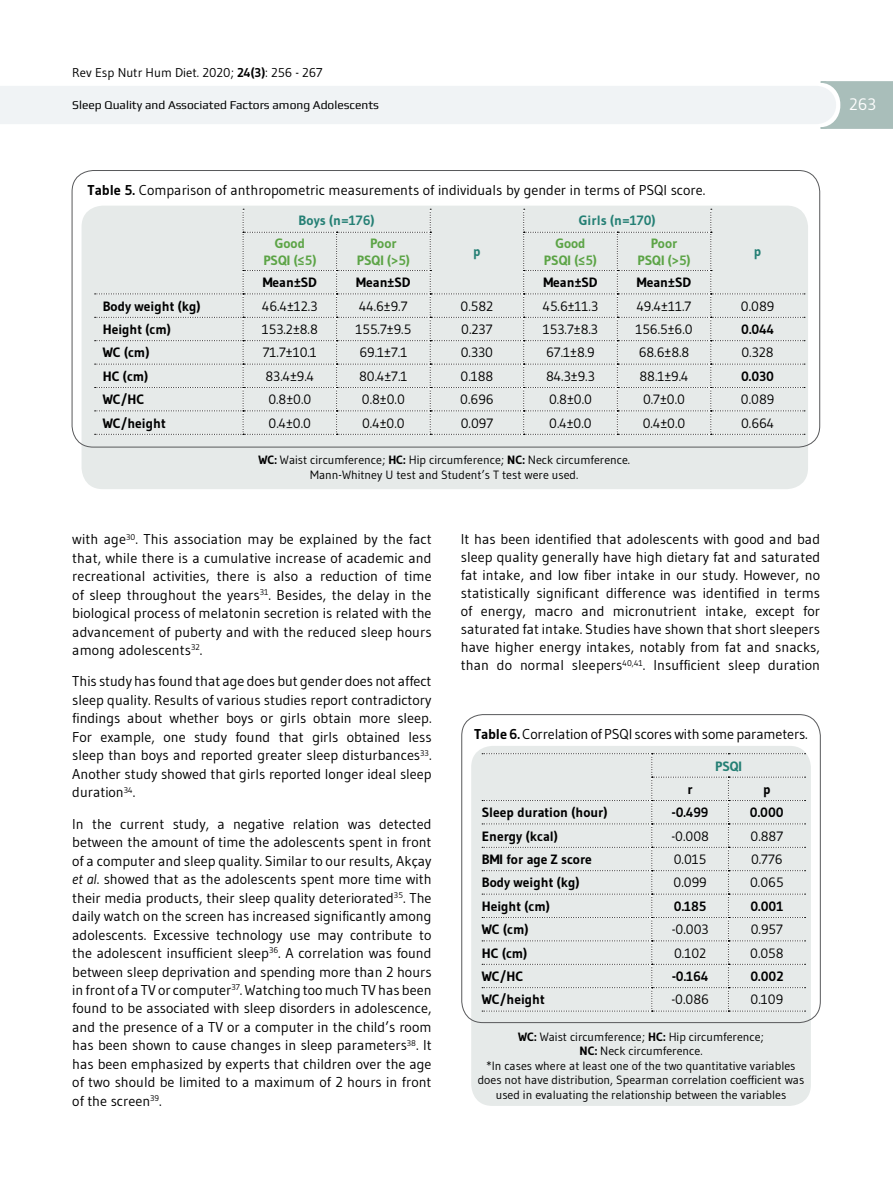
<style>
.page{position:relative;width:893px;height:1191px;background:#fff}
.page>*{position:absolute;margin:0;border:0;box-sizing:border-box;transform-origin:0 0}
.t1{font:16.5px "Gudea";color:#fff}
.t2{font:14.25px/18.5px "Gudea";color:#000;text-align:justify}
.t3{font:13.5px "Gudea";color:#000}
.t4{font:700 13.5px "Gudea";color:#000}
.t5{font:700 13.5px/16.2px "Gudea";color:#5ca446;text-align:center}
.t6{font:700 13.5px "Gudea";color:#247f74}
.t7{font:12.75px "Gudea";color:#000}
.t8{font:12px/14.4px "Gudea";color:#000;text-align:center}
.t9{font:12px "Play";color:#000}
.s1{font-weight:700}
.s2{font-style:italic}
</style>
<div class="page">
<svg style="left:0;top:81px;width:893px;height:48px"></svg>
<div style="left:82px;top:206px;width:726px;height:283px;background:#e6eae9;border-radius:21px"></div>
<svg style="left:95px;top:209px;width:710px;height:226px"></svg>
<div style="left:471px;top:746px;width:340px;height:360px;background:#e6eae9;border-radius:21px"></div>
<div style="left:461px;top:714px;width:360px;height:309px;border:1px solid #58595b;border-radius:21px"></div>
<svg style="left:482px;top:753px;width:323px;height:258px"></svg>
<p class="t7" style="left:72px;top:65px;width:252px">Rev Esp Nutr Hum Diet. 2020; <span class="s1">24(3)</span>: 256 - 267</p>
<p class="t9" style="left:72px;top:97px;width:308px">Sleep Quality and Associated Factors among Adolescents</p>
<p class="t1" style="left:849px;top:94px;width:28px">263</p>
<p class="t2" style="left:88px;top:180px;width:619px"><span class="s1">Table 5.</span> Comparison of anthropometric measurements of individuals by gender in terms of PSQI score.</p>
<p class="t6" style="left:299px;top:212px;width:77px">Boys (n=176)</p>
<p class="t6" style="left:473px;top:243px;width:9px">p</p>
<p class="t6" style="left:579px;top:212px;width:78px">Girls (n=170)</p>
<p class="t5" style="left:263px;top:235px;width:55px">Good<br>PSQI (≤5)</p>
<p class="t5" style="left:357px;top:235px;width:55px">Poor<br>PSQI (&gt;5)</p>
<p class="t5" style="left:544px;top:235px;width:55px">Good<br>PSQI (≤5)</p>
<p class="t5" style="left:637px;top:235px;width:55px">Poor<br>PSQI (&gt;5)</p>
<p class="t4" style="left:263px;top:274px;width:56px">Mean±SD</p>
<p class="t4" style="left:356px;top:274px;width:56px">Mean±SD</p>
<p class="t4" style="left:543px;top:274px;width:56px">Mean±SD</p>
<p class="t4" style="left:637px;top:274px;width:56px">Mean±SD</p>
<p class="t6" style="left:754px;top:243px;width:9px">p</p>
<p class="t4" style="left:103px;top:297px;width:99px">Body weight (kg)</p>
<p class="t3" style="left:262px;top:297px;width:57px">46.4±12.3</p>
<p class="t3" style="left:359px;top:297px;width:50px">44.6±9.7</p>
<p class="t3" style="left:461px;top:297px;width:34px">0.582</p>
<p class="t3" style="left:543px;top:297px;width:57px">45.6±11.3</p>
<p class="t3" style="left:637px;top:297px;width:56px">49.4±11.7</p>
<p class="t3" style="left:741px;top:297px;width:35px">0.089</p>
<p class="t4" style="left:103px;top:321px;width:70px">Height (cm)</p>
<p class="t3" style="left:262px;top:321px;width:57px">153.2±8.8</p>
<p class="t3" style="left:356px;top:321px;width:57px">155.7±9.5</p>
<p class="t3" style="left:461px;top:321px;width:33px">0.237</p>
<p class="t3" style="left:543px;top:321px;width:57px">153.7±8.3</p>
<p class="t3" style="left:635px;top:321px;width:59px">156.5±6.0</p>
<p class="t4" style="left:741px;top:321px;width:34px">0.044</p>
<p class="t4" style="left:103px;top:344px;width:48px">WC (cm)</p>
<p class="t3" style="left:263px;top:344px;width:56px">71.7±10.1</p>
<p class="t3" style="left:359px;top:344px;width:49px">69.1±7.1</p>
<p class="t3" style="left:461px;top:344px;width:34px">0.330</p>
<p class="t3" style="left:546px;top:344px;width:50px">67.1±8.9</p>
<p class="t3" style="left:639px;top:344px;width:52px">68.6±8.8</p>
<p class="t3" style="left:741px;top:344px;width:34px">0.328</p>
<p class="t4" style="left:103px;top:368px;width:47px">HC (cm)</p>
<p class="t3" style="left:265px;top:368px;width:50px">83.4±9.4</p>
<p class="t3" style="left:359px;top:368px;width:50px">80.4±7.1</p>
<p class="t3" style="left:460px;top:368px;width:34px">0.188</p>
<p class="t3" style="left:546px;top:368px;width:50px">84.3±9.3</p>
<p class="t3" style="left:639px;top:368px;width:51px">88.1±9.4</p>
<p class="t4" style="left:741px;top:368px;width:35px">0.030</p>
<p class="t4" style="left:103px;top:391px;width:43px">WC/HC</p>
<p class="t3" style="left:268px;top:391px;width:44px">0.8±0.0</p>
<p class="t3" style="left:362px;top:391px;width:44px">0.8±0.0</p>
<p class="t3" style="left:460px;top:391px;width:35px">0.696</p>
<p class="t3" style="left:549px;top:391px;width:44px">0.8±0.0</p>
<p class="t3" style="left:643px;top:391px;width:44px">0.7±0.0</p>
<p class="t3" style="left:741px;top:391px;width:35px">0.089</p>
<p class="t4" style="left:103px;top:414px;width:64px">WC/height</p>
<p class="t3" style="left:269px;top:414px;width:44px">0.4±0.0</p>
<p class="t3" style="left:362px;top:414px;width:44px">0.4±0.0</p>
<p class="t3" style="left:461px;top:414px;width:34px">0.097</p>
<p class="t3" style="left:549px;top:414px;width:44px">0.4±0.0</p>
<p class="t3" style="left:643px;top:414px;width:44px">0.4±0.0</p>
<p class="t3" style="left:741px;top:414px;width:35px">0.664</p>
<p class="t8" style="left:258px;top:453px;width:373px"><span class="s1">WC:</span> Waist circumference; <span class="s1">HC:</span> Hip circumference; <span class="s1">NC:</span> Neck circumference.<br>Mann-Whitney U test and Student’s T test were used.</p>
<p class="t2" style="left:72px;top:530px;width:361px">with age<sup>30</sup>. This association may be explained by the fact that, while there is a cumulative increase of academic and recreational activities, there is also a reduction of time of sleep throughout the years<sup>31</sup>. Besides, the delay in the biological process of melatonin secretion is related with the advancement of puberty and with the reduced sleep hours among adolescents<sup>32</sup>.</p>
<p class="t2" style="left:72px;top:672px;width:361px">This study has found that age does but gender does not affect sleep quality. Results of various studies report contradictory findings about whether boys or girls obtain more sleep.<br>For example, one study found that girls obtained less sleep than boys and reported greater sleep disturbances<sup>33</sup>.<br>Another study showed that girls reported longer ideal sleep duration<sup>34</sup>.</p>
<p class="t2" style="left:72px;top:814px;width:361px">In the current study, a negative relation was detected between the amount of time the adolescents spent in front of a computer and sleep quality. Similar to our results, Akçay <span class="s2">et al</span>. showed that as the adolescents spent more time with their media products, their sleep quality deteriorated<sup>35</sup>. The daily watch on the screen has increased significantly among adolescents. Excessive technology use may contribute to the adolescent insufficient sleep<sup>36</sup>. A correlation was found between sleep deprivation and spending more than 2 hours in front of a TV or computer<sup>37</sup>. Watching too much TV has been found to be associated with sleep disorders in adolescence, and the presence of a TV or a computer in the child’s room has been shown to cause changes in sleep parameters<sup>38</sup>. It has been emphasized by experts that children over the age of two should be limited to a maximum of 2 hours in front of the screen<sup>39</sup>.</p>
<p class="t2" style="left:461px;top:530px;width:361px;line-height:18px">It has been identified that adolescents with good and bad sleep quality generally have high dietary fat and saturated fat intake, and low fiber intake in our study. However, no statistically significant difference was identified in terms of energy, macro and micronutrient intake, except for saturated fat intake. Studies have shown that short sleepers have higher energy intakes, notably from fat and snacks, than do normal sleepers<sup>40,41</sup>. Insufficient sleep duration</p>
<p class="t2" style="left:474px;top:724px;width:335px"><span class="s1">Table 6.</span> Correlation of PSQI scores with some parameters.</p>
<p class="t6" style="left:715px;top:757px;width:28px">PSQI</p>
<p class="t4" style="left:687px;top:780px;width:7px">r</p>
<p class="t4" style="left:763px;top:780px;width:9px">p</p>
<p class="t4" style="left:482px;top:804px;width:127px">Sleep duration (hour)</p>
<p class="t4" style="left:672px;top:804px;width:38px">-0.499</p>
<p class="t4" style="left:750px;top:804px;width:35px">0.000</p>
<p class="t4" style="left:482px;top:827px;width:78px">Energy (kcal)</p>
<p class="t3" style="left:671px;top:827px;width:39px">-0.008</p>
<p class="t3" style="left:750px;top:827px;width:34px">0.887</p>
<p class="t4" style="left:482px;top:851px;width:112px">BMI for age Z score</p>
<p class="t3" style="left:674px;top:851px;width:34px">0.015</p>
<p class="t3" style="left:751px;top:851px;width:33px">0.776</p>
<p class="t4" style="left:482px;top:874px;width:99px">Body weight (kg)</p>
<p class="t3" style="left:674px;top:874px;width:35px">0.099</p>
<p class="t3" style="left:750px;top:874px;width:35px">0.065</p>
<p class="t4" style="left:482px;top:897px;width:70px">Height (cm)</p>
<p class="t4" style="left:674px;top:897px;width:34px">0.185</p>
<p class="t4" style="left:750px;top:897px;width:34px">0.001</p>
<p class="t4" style="left:482px;top:921px;width:48px">WC (cm)</p>
<p class="t3" style="left:672px;top:921px;width:38px">-0.003</p>
<p class="t3" style="left:751px;top:921px;width:34px">0.957</p>
<p class="t4" style="left:482px;top:944px;width:47px">HC (cm)</p>
<p class="t3" style="left:674px;top:944px;width:34px">0.102</p>
<p class="t3" style="left:750px;top:944px;width:35px">0.058</p>
<p class="t4" style="left:482px;top:968px;width:43px">WC/HC</p>
<p class="t4" style="left:672px;top:968px;width:38px">-0.164</p>
<p class="t4" style="left:750px;top:968px;width:35px">0.002</p>
<p class="t4" style="left:482px;top:991px;width:64px">WC/height</p>
<p class="t3" style="left:671px;top:991px;width:39px">-0.086</p>
<p class="t3" style="left:751px;top:991px;width:34px">0.109</p>
<p class="t8" style="left:478px;top:1029px;width:328px"><span class="s1">WC:</span> Waist circumference; <span class="s1">HC:</span> Hip circumference;<br><span class="s1">NC:</span> Neck circumference.<br>*In cases where at least one of the two quantitative variables does not have distribution, Spearman correlation coefficient was used in evaluating the relationship between the variables</p>
</div>
